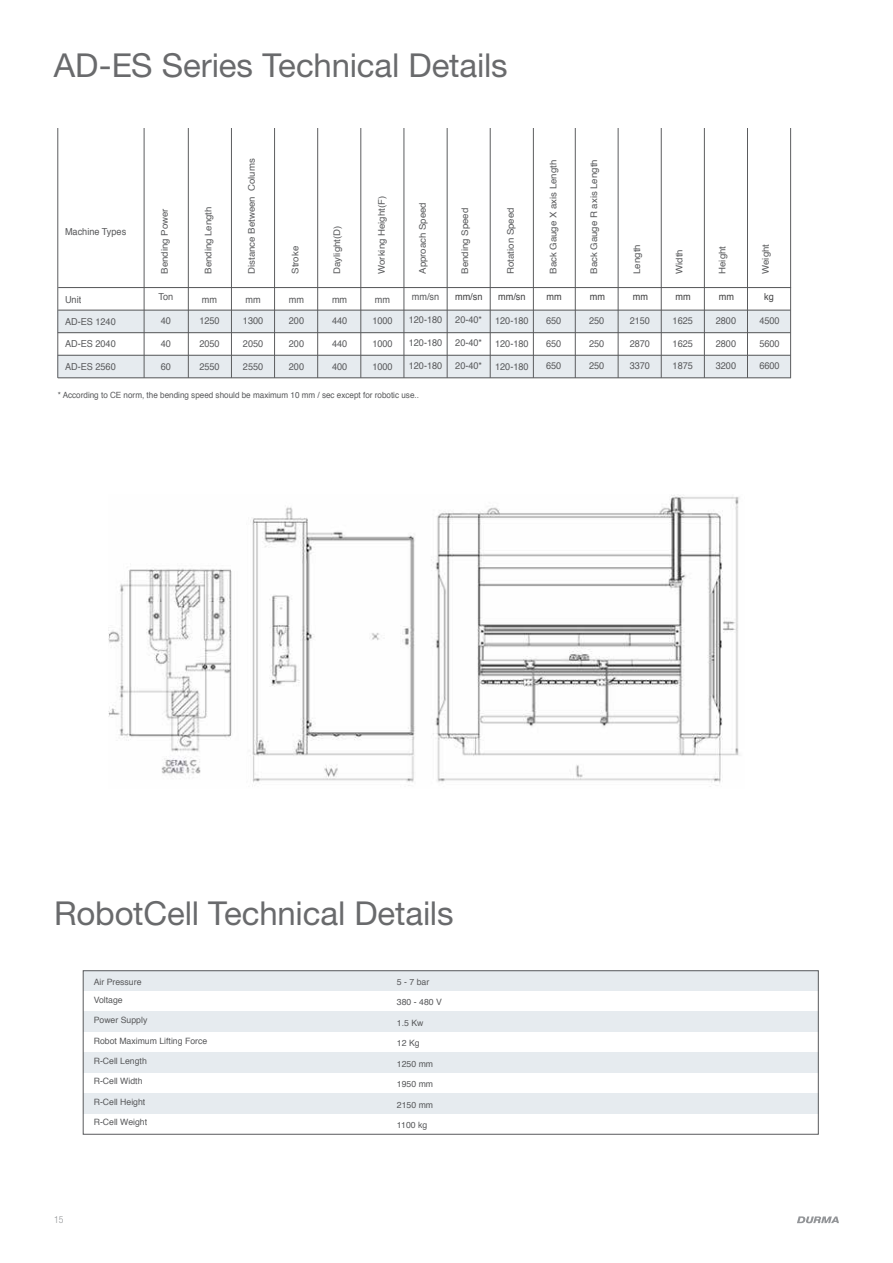
<style>
.page{position:relative;width:893px;height:1263px;background:#fff}
.page>*{position:absolute;margin:0;border:0;box-sizing:border-box;transform-origin:0 0}
.t1{font:33px "Helvetica Neue LT Pro";letter-spacing:-.005em;color:#696a6c}
.t2{font:300 condensed 9.75px "Helvetica Neue LT Pro";color:#939598}
.t3{font:9.6px "Helvetica";color:#58595b;scale:.95 1}
.t4{font:9.6px "Helvetica";color:#404041;scale:.95 1}
.t5{font:9.15px "Helvetica";color:#58595b;scale:1.05 1}
.t6{font:8.7px "Helvetica";color:#58595b}
.t7{font:8.55px "Helvetica";color:#58595b;scale:.95 1}
</style>
<div class="page">
<svg style="left:797px;top:1216px;width:42px;height:7px"></svg>
<div style="left:83px;top:971px;width:735px;height:20px;background:#e6ebef"></div>
<div style="left:83px;top:1011px;width:735px;height:21px;background:#e6ebef"></div>
<div style="left:83px;top:1052px;width:735px;height:21px;background:#e6ebef"></div>
<div style="left:83px;top:1093px;width:735px;height:20px;background:#e6ebef"></div>
<div style="left:58px;top:310px;width:733px;height:23px;background:#e6ebef"></div>
<div style="left:58px;top:355px;width:733px;height:23px;background:#e6ebef"></div>
<hr style="left:144px;top:128px;width:1px;height:250px;background:#58595b">
<hr style="left:58px;top:128px;width:1px;height:250px;background:#58595b">
<hr style="left:58px;top:287px;width:733px;height:1px;background:#58595b">
<hr style="left:58px;top:310px;width:733px;height:1px;background:#58595b">
<hr style="left:58px;top:332px;width:733px;height:1px;background:#58595b">
<hr style="left:58px;top:355px;width:733px;height:1px;background:#58595b">
<hr style="left:58px;top:378px;width:733px;height:1px;background:#58595b">
<hr style="left:575px;top:128px;width:1px;height:250px;background:#58595b">
<hr style="left:618px;top:128px;width:1px;height:250px;background:#58595b">
<hr style="left:661px;top:128px;width:1px;height:250px;background:#58595b">
<hr style="left:704px;top:128px;width:1px;height:250px;background:#58595b">
<hr style="left:747px;top:128px;width:1px;height:250px;background:#58595b">
<hr style="left:790px;top:128px;width:1px;height:250px;background:#58595b">
<hr style="left:188px;top:128px;width:1px;height:250px;background:#58595b">
<hr style="left:231px;top:128px;width:1px;height:250px;background:#58595b">
<hr style="left:274px;top:128px;width:1px;height:250px;background:#58595b">
<hr style="left:317px;top:128px;width:1px;height:250px;background:#58595b">
<hr style="left:361px;top:128px;width:1px;height:250px;background:#58595b">
<hr style="left:404px;top:128px;width:1px;height:250px;background:#58595b">
<hr style="left:490px;top:128px;width:1px;height:250px;background:#58595b">
<hr style="left:533px;top:128px;width:1px;height:250px;background:#58595b">
<hr style="left:447px;top:128px;width:1px;height:250px;background:#58595b">
<img style="left:108px;top:495px;width:631px;height:292px">
<h1 class="t1" style="left:54px;top:45px;width:455px">AD-ES Series Technical Details</h1>
<p class="t3" style="left:65px;top:224px;width:66px">Machine Types</p>
<p class="t5" style="left:157px;top:274px;width:64px;rotate:-90deg">Bending Power</p>
<p class="t5" style="left:201px;top:274px;width:66px;rotate:-90deg">Bending Length</p>
<p class="t5" style="left:245px;top:274px;width:111px;rotate:-90deg">Distance Between Colums</p>
<p class="t5" style="left:288px;top:274px;width:28px;rotate:-90deg">Stroke</p>
<p class="t5" style="left:330px;top:274px;width:47px;rotate:-90deg">Daylight(D)</p>
<p class="t5" style="left:375px;top:274px;width:76px;rotate:-90deg">Working Height(F)</p>
<p class="t5" style="left:416px;top:274px;width:70px;rotate:-90deg">Approach Speed</p>
<p class="t5" style="left:458px;top:274px;width:64px;rotate:-90deg">Bending Speed</p>
<p class="t5" style="left:503px;top:274px;width:65px;rotate:-90deg">Rotation Speed</p>
<p class="t5" style="left:546px;top:274px;width:110px;rotate:-90deg">Back Gauge X axis Length</p>
<p class="t5" style="left:587px;top:274px;width:110px;rotate:-90deg">Back Gauge R axis Length</p>
<p class="t5" style="left:630px;top:274px;width:30px;rotate:-90deg">Length</p>
<p class="t5" style="left:672px;top:274px;width:25px;rotate:-90deg">Width</p>
<p class="t5" style="left:715px;top:274px;width:28px;rotate:-90deg">Height</p>
<p class="t5" style="left:758px;top:274px;width:30px;rotate:-90deg">Weight</p>
<p class="t3" style="left:65px;top:292px;width:19px">Unit</p>
<p class="t3" style="left:158px;top:290px;width:17px">Ton</p>
<p class="t3" style="left:202px;top:292px;width:18px">mm</p>
<p class="t3" style="left:245px;top:292px;width:18px">mm</p>
<p class="t3" style="left:289px;top:292px;width:18px">mm</p>
<p class="t3" style="left:332px;top:292px;width:18px">mm</p>
<p class="t3" style="left:375px;top:292px;width:18px">mm</p>
<p class="t3" style="left:412px;top:290px;width:30px">mm/sn</p>
<p class="t3" style="left:409px;top:312px;width:37px">120-180</p>
<p class="t3" style="left:409px;top:335px;width:37px">120-180</p>
<p class="t3" style="left:409px;top:358px;width:37px">120-180</p>
<p class="t3" style="left:199px;top:313px;width:23px">1250</p>
<p class="t3" style="left:199px;top:336px;width:23px">2050</p>
<p class="t3" style="left:199px;top:359px;width:23px">2550</p>
<p class="t3" style="left:289px;top:313px;width:18px">200</p>
<p class="t3" style="left:289px;top:336px;width:18px">200</p>
<p class="t3" style="left:289px;top:359px;width:18px">200</p>
<p class="t3" style="left:161px;top:313px;width:12px">40</p>
<p class="t3" style="left:161px;top:336px;width:12px">40</p>
<p class="t3" style="left:161px;top:359px;width:12px">60</p>
<p class="t3" style="left:243px;top:313px;width:23px">1300</p>
<p class="t3" style="left:243px;top:336px;width:23px">2050</p>
<p class="t3" style="left:243px;top:359px;width:23px">2550</p>
<p class="t3" style="left:332px;top:313px;width:18px">440</p>
<p class="t3" style="left:332px;top:336px;width:18px">440</p>
<p class="t3" style="left:332px;top:359px;width:18px">400</p>
<p class="t3" style="left:372px;top:313px;width:23px">1000</p>
<p class="t3" style="left:372px;top:336px;width:23px">1000</p>
<p class="t3" style="left:372px;top:359px;width:23px">1000</p>
<p class="t7" style="left:58px;top:388px;width:382px">* According to CE norm, the bending speed should be maximum 10 mm / sec except for robotic use..</p>
<p class="t3" style="left:65px;top:314px;width:55px">AD-ES 1240</p>
<p class="t3" style="left:65px;top:337px;width:55px">AD-ES 2040</p>
<p class="t3" style="left:65px;top:359px;width:55px">AD-ES 2560</p>
<p class="t4" style="left:455px;top:290px;width:30px">mm/sn</p>
<p class="t4" style="left:498px;top:290px;width:30px">mm/sn</p>
<p class="t4" style="left:547px;top:290px;width:18px">mm</p>
<p class="t4" style="left:590px;top:290px;width:18px">mm</p>
<p class="t4" style="left:633px;top:290px;width:18px">mm</p>
<p class="t4" style="left:676px;top:290px;width:18px">mm</p>
<p class="t4" style="left:719px;top:290px;width:18px">mm</p>
<p class="t4" style="left:764px;top:290px;width:12px">kg</p>
<p class="t3" style="left:455px;top:312px;width:30px">20-40*</p>
<p class="t3" style="left:455px;top:335px;width:30px">20-40*</p>
<p class="t3" style="left:455px;top:358px;width:30px">20-40*</p>
<p class="t3" style="left:495px;top:313px;width:37px">120-180</p>
<p class="t3" style="left:495px;top:336px;width:37px">120-180</p>
<p class="t3" style="left:495px;top:359px;width:37px">120-180</p>
<p class="t3" style="left:546px;top:313px;width:18px">650</p>
<p class="t3" style="left:546px;top:336px;width:18px">650</p>
<p class="t3" style="left:546px;top:358px;width:18px">650</p>
<p class="t3" style="left:589px;top:313px;width:18px">250</p>
<p class="t3" style="left:589px;top:336px;width:18px">250</p>
<p class="t3" style="left:589px;top:358px;width:18px">250</p>
<p class="t3" style="left:630px;top:313px;width:23px">2150</p>
<p class="t3" style="left:630px;top:336px;width:23px">2870</p>
<p class="t3" style="left:630px;top:358px;width:23px">3370</p>
<p class="t3" style="left:673px;top:313px;width:23px">1625</p>
<p class="t3" style="left:673px;top:336px;width:23px">1625</p>
<p class="t3" style="left:673px;top:358px;width:23px">1875</p>
<p class="t3" style="left:716px;top:313px;width:23px">2800</p>
<p class="t3" style="left:716px;top:336px;width:23px">2800</p>
<p class="t3" style="left:716px;top:358px;width:23px">3200</p>
<p class="t3" style="left:759px;top:313px;width:23px">4500</p>
<p class="t3" style="left:759px;top:336px;width:23px">5600</p>
<p class="t3" style="left:759px;top:359px;width:23px">6600</p>
<h1 class="t1" style="left:54px;top:894px;width:401px">RobotCell Technical Details</h1>
<p class="t6" style="left:94px;top:975px;width:49px">Air Pressure</p>
<p class="t6" style="left:397px;top:975px;width:34px">5 - 7 bar</p>
<p class="t6" style="left:397px;top:995px;width:46px">380 - 480 V</p>
<p class="t6" style="left:397px;top:1016px;width:28px">1.5 Kw</p>
<p class="t6" style="left:397px;top:1036px;width:24px">12 Kg</p>
<p class="t6" style="left:397px;top:1057px;width:38px">1250 mm</p>
<p class="t6" style="left:397px;top:1077px;width:38px">1950 mm</p>
<p class="t6" style="left:397px;top:1098px;width:38px">2150 mm</p>
<p class="t6" style="left:397px;top:1118px;width:32px">1100 kg</p>
<p class="t6" style="left:94px;top:993px;width:30px">Voltage</p>
<p class="t6" style="left:94px;top:1013px;width:55px">Power Supply</p>
<p class="t6" style="left:94px;top:1034px;width:115px">Robot Maximum Lifting Force</p>
<p class="t6" style="left:94px;top:1054px;width:55px">R-Cell Length</p>
<p class="t6" style="left:94px;top:1075px;width:50px">R-Cell Width</p>
<p class="t6" style="left:94px;top:1095px;width:53px">R-Cell Height</p>
<p class="t6" style="left:94px;top:1116px;width:55px">R-Cell Weight</p>
<p class="t2" style="left:54px;top:1214px;width:11px">15</p>
</div>
